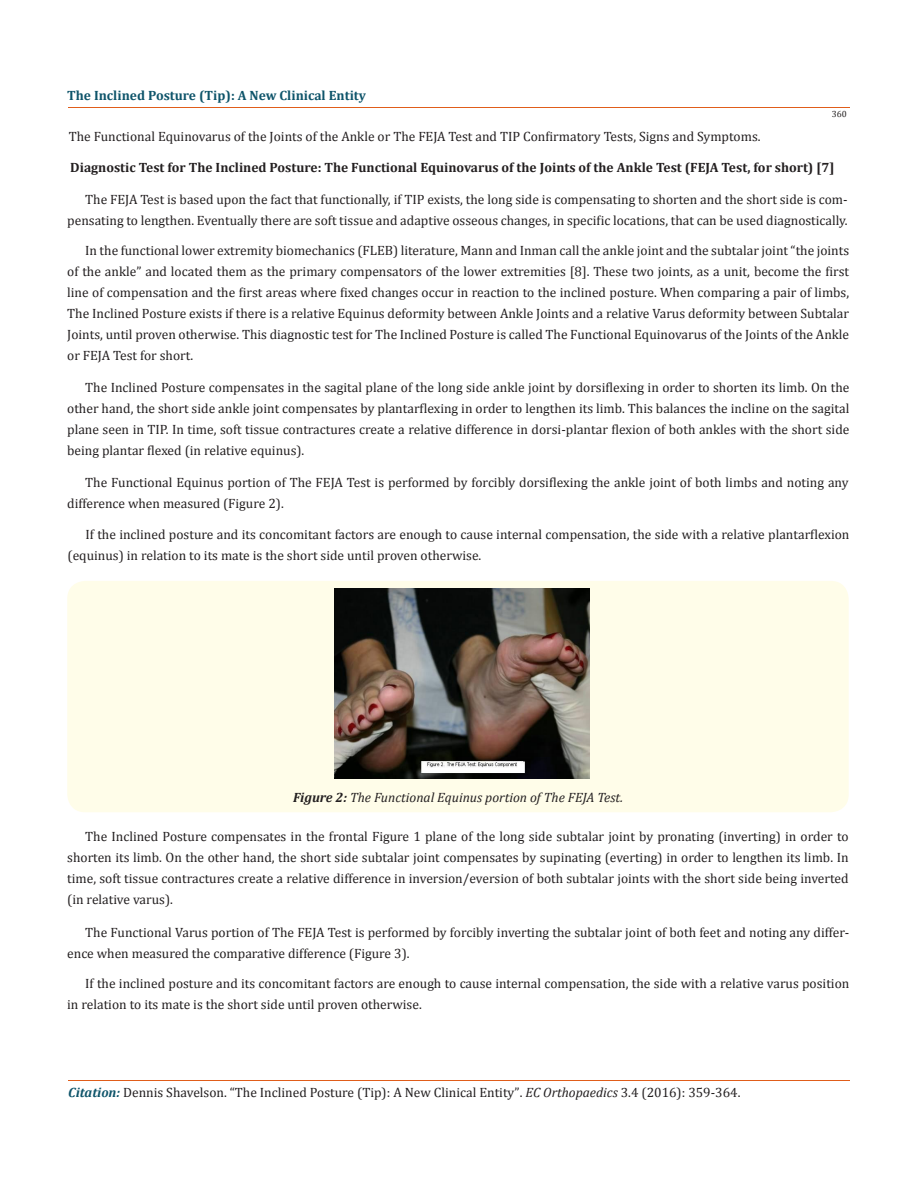
<style>
.page{position:relative;width:917px;height:1190px;background:#fff}
.page>*{position:absolute;margin:0;border:0;box-sizing:border-box;transform-origin:0 0}
.t1{font:13.5px/21px "Cambria";color:#231f20}
.t2{font:700 13.5px "Cambria";color:#231f20}
.t3{font:italic 13.5px "Cambria";color:#231f20}
.t4{font:700 13.5px "Cambria";color:#0e546a}
.t5{font:9px "Cambria";color:#231f20}
.s1{font-weight:700}
.s2{font-weight:700;font-style:italic;color:#0e546a}
.s3{font-size:13.35px}
.s4{font-style:italic}
</style>
<div class="page">
<hr style="left:68px;top:108px;width:781px;height:1px;background:#e05d1a">
<hr style="left:68px;top:1080px;width:781px;height:1px;background:#e05d1a">
<div style="left:67px;top:581px;width:781px;height:231px;background:#fffde9;border-radius:18px"></div>
<img style="left:334px;top:588px;width:255px;height:190px">
<p class="t4" style="left:67px;top:86px;width:300px">The Inclined Posture (Tip): A New Clinical Entity</p>
<p class="t5" style="left:831px;top:109px;width:16px">360</p>
<p class="t1" style="left:69px;top:126px;width:693px">The Functional Equinovarus of the Joints of the Ankle or The FEJA Test and TIP Confirmatory Tests, Signs and Symptoms.</p>
<p class="t2" style="left:70px;top:158px;width:765px">Diagnostic Test for The Inclined Posture: The Functional Equinovarus of the Joints of the Ankle Test (FEJA Test, for short) [7]</p>
<p class="t1" style="left:67px;top:188px;width:782px;text-align:right">The FEJA Test is based upon the fact that functionally, if TIP exists, the long side is compensating to shorten and the short side is com&shy;pensating to lengthen. Eventually there are soft tissue and adaptive osseous changes, in specific locations, that can be used diagnostically.</p>
<p class="t1" style="left:67px;top:240px;width:783px;text-align:justify;text-indent:18px">In the functional lower extremity biomechanics (FLEB) literature, Mann and Inman call the ankle joint and the subtalar joint “the joints of the ankle” and located them as the primary compensators of the lower extremities [8]. These two joints, as a unit, become the first line of compensation and the first areas where fixed changes occur in reaction to the inclined posture. When comparing a pair of limbs, The Inclined Posture exists if there is a relative Equinus deformity between Ankle Joints and a relative Varus deformity between Subtalar Joints, until proven otherwise. This diagnostic test for The Inclined Posture is called The Functional Equinovarus of the Joints of the Ankle or FEJA Test for short.</p>
<p class="t1" style="left:67px;top:377px;width:783px;text-align:justify;text-indent:18px">The Inclined Posture compensates in the sagital plane of the long side ankle joint by dorsiflexing in order to shorten its limb. On the other hand, the short side ankle joint compensates by plantarflexing in order to lengthen its limb. This balances the incline on the sagital plane seen in TIP. In time, soft tissue contractures create a relative difference in dorsi-plantar flexion of both ankles with the short side being plantar flexed (in relative equinus).</p>
<p class="t1" style="left:67px;top:471px;width:783px;text-indent:18px">The Functional Equinus portion of The FEJA Test is performed by forcibly dorsiflexing the ankle joint of both limbs and noting any difference when measured (Figure 2).</p>
<p class="t1" style="left:68px;top:524px;width:783px;text-indent:18px">If the inclined posture and its concomitant factors are enough to cause internal compensation, the side with a relative plantarflexion (equinus) in relation to its mate is the short side until proven otherwise.</p>
<p class="t3" style="left:293px;top:787px;width:331px"><span class="s1">Figure 2:</span> The Functional Equinus portion of The FEJA Test.</p>
<p class="t1" style="left:67px;top:825px;width:783px;text-align:justify;text-indent:18px">The Inclined Posture compensates in the frontal Figure 1 plane of the long side subtalar joint by pronating (inverting) in order to shorten its limb. On the other hand, the short side subtalar joint compensates by supinating (everting) in order to lengthen its limb. In time, soft tissue contractures create a relative difference in inversion/eversion of both subtalar joints with the short side being inverted (in relative varus).</p>
<p class="t1" style="left:67px;top:921px;width:783px;text-indent:18px">The Functional Varus portion of The FEJA Test is performed by forcibly inverting the subtalar joint of both feet and noting any differ&shy;ence when measured the comparative difference (Figure 3).</p>
<p class="t1" style="left:67px;top:973px;width:783px;text-indent:18px">If the inclined posture and its concomitant factors are enough to cause internal compensation, the side with a relative varus position in relation to its mate is the short side until proven otherwise.</p>
<p class="t1" style="left:68px;top:1081px;width:673px"><span class="s2">Citation:</span> Dennis Shavelson. “The Inclined Posture (Tip): A New Clinical Entity”<span class="s3">.</span> <span class="s4">EC Orthopaedics</span> <span class="s3">3</span>.4 (2016): 359-364.</p>
</div>
